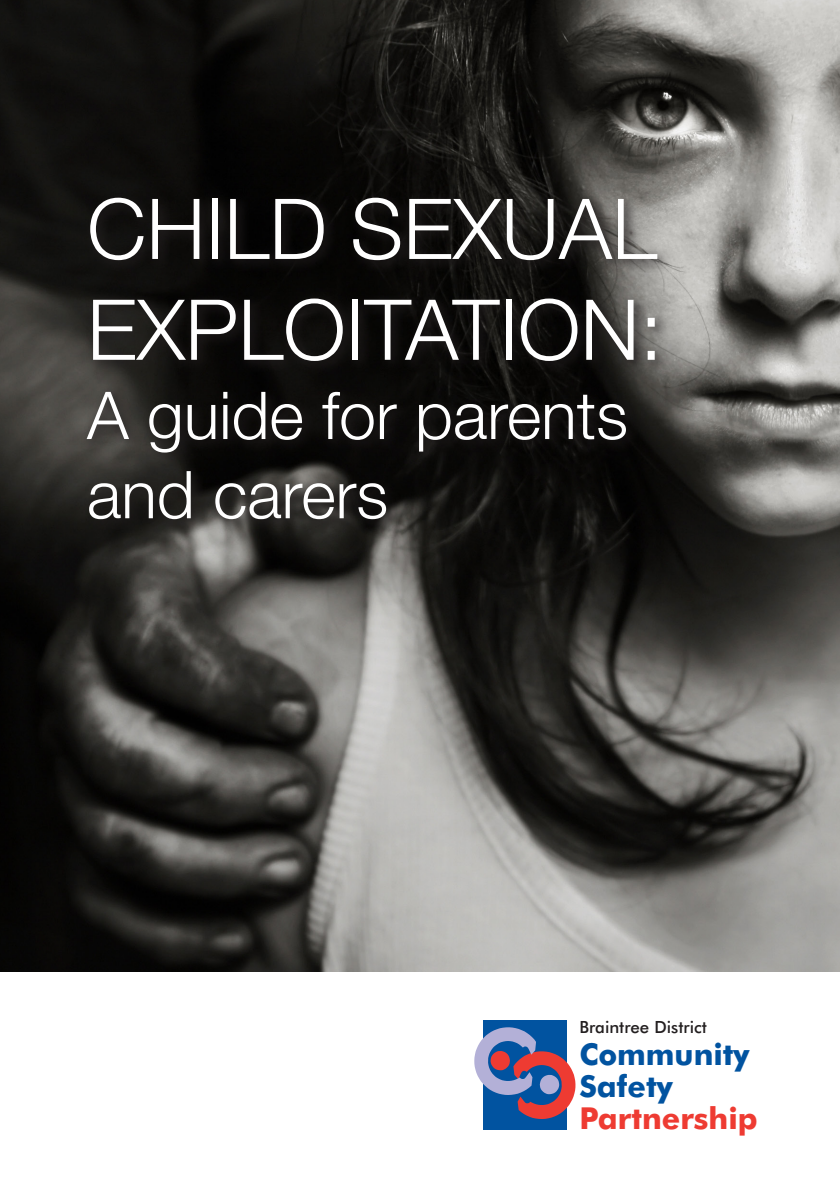
<style>
.page{position:relative;width:840px;height:1191px;background:#fff}
.page>*{position:absolute;margin:0;border:0;box-sizing:border-box;transform-origin:0 0}
.t1{font:300 84px "Helvetica Neue";color:#fff}
.t2{font:300 66px/79.2px "Helvetica Neue";color:#fff}
.t3{font:700 30.2px/32px "Futura BT";color:#0153a0}
.t4{font:500 16.8px "Futura BT";color:#231f20}
.s1{color:#ee3b32}
</style>
<div class="page">
<img style="left:0;top:0;width:839px;height:971px">
<svg style="left:81px;top:191px;width:591px;height:343px;background:#1a1917"></svg>
<div style="left:483px;top:1020px;width:83px;height:109px;background:#0153a0"></div>
<svg style="left:474px;top:1027px;width:101px;height:92px"></svg>
<p class="t1" style="left:87px;top:161px;width:571px">CHILD SEXUAL</p>
<p class="t1" style="left:87px;top:262px;width:577px">EXPLOITATION:</p>
<p class="t2" style="left:87px;top:371px;width:542px">A guide for parents and carers</p>
<p class="t4" style="left:579px;top:1017px;width:129px">Braintree District</p>
<p class="t3" style="left:579px;top:1038px;width:180px">Community<br>Safety<br><span class="s1">Partnership</span></p>
</div>
